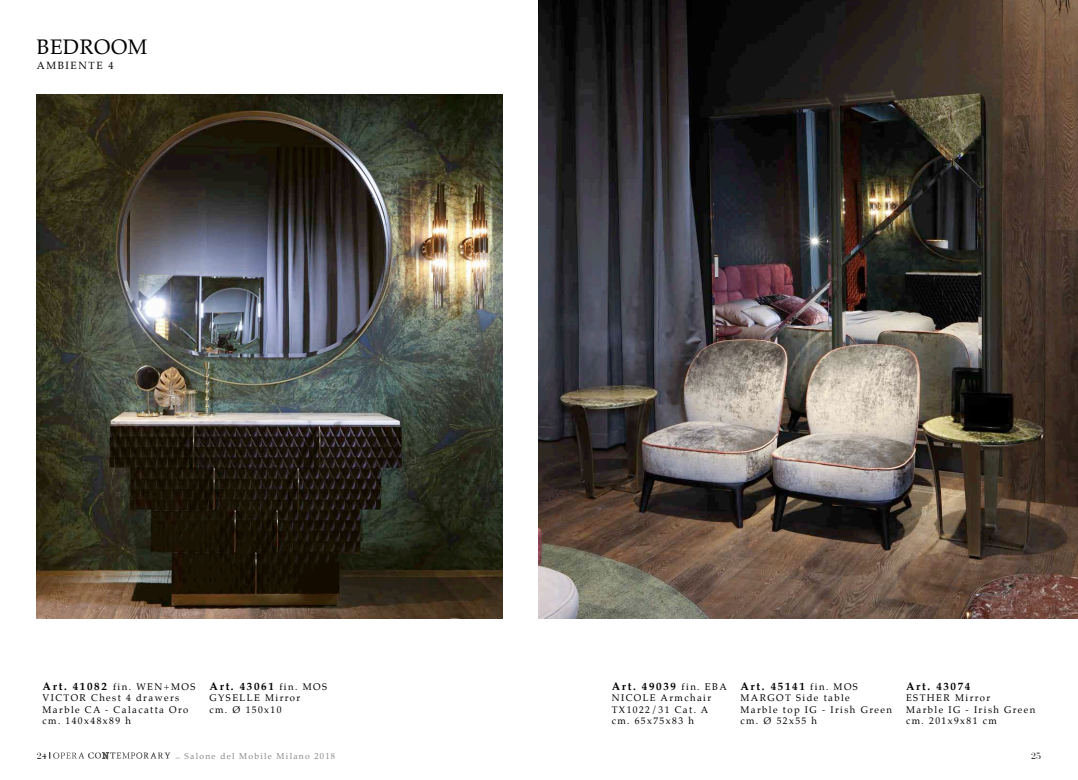
<style>
.page{position:relative;width:1078px;height:780px;background:#fff}
.page>*{position:absolute;margin:0;border:0;box-sizing:border-box;transform-origin:0 0}
.t1{font:20.6px "Palatino";letter-spacing:.03em;color:#000}
.t2{font:700 11px "Palatino";letter-spacing:.15em;color:#000}
.t3{font:10.3px "Palatino";letter-spacing:.15em;color:#000}
.t4{font:9.5px "Palatino";letter-spacing:.15em;color:#000}
.t5{font:9px "Bauer Bodoni Std";color:#000}
.t6{font:8.5px "Palatino";letter-spacing:.15em;color:#878786}
.s1{font-weight:700;font-size:11px}
.s2{font-weight:400;font-size:9.5px}
</style>
<div class="page">
<img style="left:539px;top:0;width:538px;height:618px">
<img style="left:37px;top:94px;width:465px;height:524px">
<svg style="left:50px;top:752px;width:121px;height:6px"></svg>
<p class="t1" style="left:37px;top:30px;width:112px">BEDROOM</p>
<p class="t3" style="left:37px;top:57px;width:78px">AMBIENTE 4</p>
<p class="t4" style="left:43px;top:678px;width:154px"><span class="s1">Art. 41082</span> fin. WEN+MOS</p>
<p class="t4" style="left:43px;top:690px;width:138px">VICTOR Chest 4 drawers</p>
<p class="t4" style="left:43px;top:701px;width:147px">Marble CA - Calacatta Oro</p>
<p class="t4" style="left:43px;top:713px;width:90px">cm. 140x48x89 h</p>
<p class="t2" style="left:209px;top:676px;width:119px">Art. 43061 <span class="s2">fin. MOS</span></p>
<p class="t4" style="left:209px;top:690px;width:92px">GYSELLE Mirror</p>
<p class="t4" style="left:209px;top:701px;width:73px">cm. Ø 150x10</p>
<p class="t2" style="left:611px;top:676px;width:116px">Art. 49039 <span class="s2">fin. EBA</span></p>
<p class="t4" style="left:611px;top:690px;width:101px">NICOLE Armchair</p>
<p class="t4" style="left:611px;top:701px;width:98px">TX1022/31 Cat. A</p>
<p class="t4" style="left:611px;top:713px;width:84px">cm. 65x75x83 h</p>
<p class="t2" style="left:740px;top:676px;width:119px">Art. 45141 <span class="s2">fin. MOS</span></p>
<p class="t4" style="left:740px;top:690px;width:111px">MARGOT Side table</p>
<p class="t4" style="left:740px;top:701px;width:153px">Marble top IG - Irish Green</p>
<p class="t4" style="left:740px;top:713px;width:78px">cm. Ø 52x55 h</p>
<p class="t2" style="left:905px;top:676px;width:66px">Art. 43074</p>
<p class="t4" style="left:905px;top:690px;width:86px">ESTHER Mirror</p>
<p class="t4" style="left:905px;top:701px;width:131px">Marble IG - Irish Green</p>
<p class="t4" style="left:905px;top:713px;width:92px">cm. 201x9x81 cm</p>
<p class="t5" style="left:37px;top:750px;width:12px">24</p>
<p class="t6" style="left:176px;top:748px;width:161px">_ Salone del Mobile Milano 2018</p>
<p class="t5" style="left:1030px;top:750px;width:12px">25</p>
</div>
